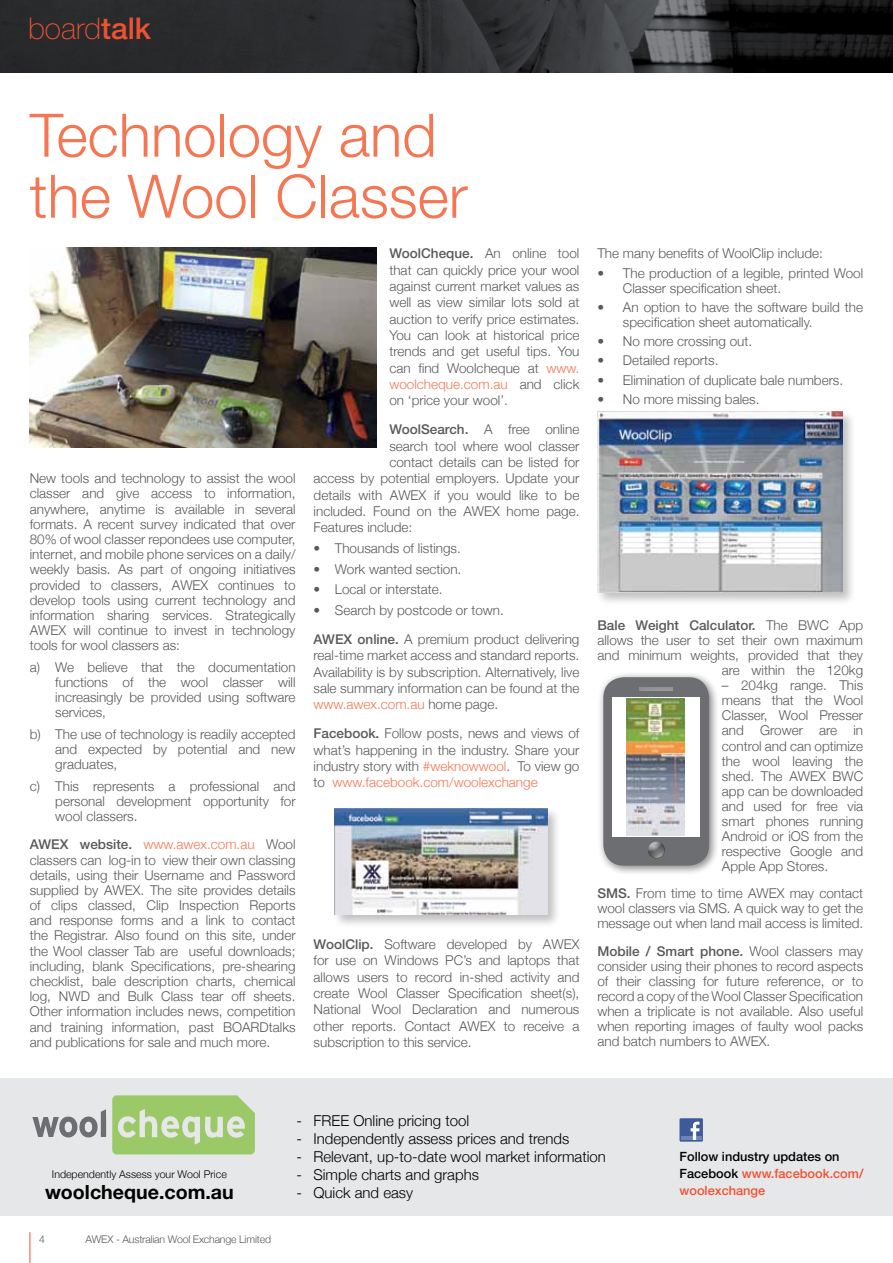
<style>
.page{position:relative;width:893px;height:1263px;background:#fff}
.page>*{position:absolute;margin:0;border:0;box-sizing:border-box;transform-origin:0 0}
.t1{font:300 60px/61.1px "Helvetica Neue";color:#f47653}
.t2{font:100 30px "Helvetica Neue LT Pro";color:#f05133}
.t3{font:700 19.65px "Helvetica Neue LT Pro";color:#000}
.t4{font:300 15px "Helvetica Neue";color:#000}
.t5{font:300 13.5px/15.1px "Helvetica Neue";color:#58595b;text-align:justify}
.t6{font:500 13.5px "Helvetica Neue LT Pro";color:#58595b}
.t7{font:500 12.75px/17.1px "Helvetica Neue LT Pro";color:#000}
.t8{font:300 10.65px "Helvetica Neue";color:#000}
.t9{font:300 10.5px "Helvetica Neue";letter-spacing:-.015em;color:#58595b}
.s1{font-weight:500}
.s2{font-family:"Helvetica Neue LT Pro";font-weight:500}
.s3{color:#f47653}
.s4{font-family:"Helvetica Neue";font-weight:300}
.s5{color:#f05133}
</style>
<div class="page">
<svg style="left:0;top:0;width:893px;height:72px;background:#2b2c2e"></svg>
<hr style="left:30px;top:1232px;width:1px;height:31px;background:#f05133">
<div style="left:333px;top:806px;width:229px;height:123px;background:#000;opacity:.25"></div>
<img style="left:335px;top:808px;width:212px;height:106px">
<div style="left:595px;top:409px;width:261px;height:197px;background:#000;opacity:.25"></div>
<img style="left:597px;top:411px;width:245px;height:181px">
<div style="left:0;top:1078px;width:893px;height:137px;background:#e6e7e8"></div>
<svg style="left:32px;top:1109px;width:74px;height:28px"></svg>
<svg style="left:112px;top:1095px;width:143px;height:59px"></svg>
<div style="left:679px;top:1118px;width:24px;height:24px;background:#3d5a9a"></div>
<hr style="left:681px;top:1136px;width:20px;height:4px;background:#6d85b3">
<svg style="left:691px;top:1122px;width:8px;height:18px"></svg>
<div style="left:598px;top:672px;width:122px;height:205px;background:#000;opacity:.3"></div>
<div style="left:603px;top:677px;width:106px;height:189px;background:#6d6e71;border-radius:21px"></div>
<div style="left:612px;top:697px;width:88px;height:140px;background:#fff"></div>
<div style="left:646px;top:839px;width:19px;height:15px;background:#fff;opacity:.75"></div>
<div style="left:646px;top:842px;width:19px;height:17px;background:#000;opacity:.25"></div>
<div style="left:637px;top:684px;width:37px;height:8px;background:#000;opacity:.45"></div>
<img style="left:626px;top:698px;width:58px;height:137px">
<img style="left:30px;top:247px;width:347px;height:200px">
<h2 class="t2" style="left:28px;top:11px;width:124px">board<span class="s1">talk</span></h2>
<h1 class="t1" style="left:30px;top:104px;width:439px">Technology and the Wool Classer</h1>
<p class="t5" style="left:30px;top:471px;width:267px">New tools and technology to assist the wool classer and give access to information, anywhere, anytime is available in several formats. A recent survey indicated that over 80% of wool classer repondees use computer, internet, and mobile phone services on a daily/ weekly basis. As part of ongoing initiatives provided to classers, AWEX continues to develop tools using current technology and information sharing services. Strategically AWEX will continue to invest in technology tools for wool classers as:</p>
<p class="t5" style="left:55px;top:659px;width:242px;text-indent:-26px">a) We believe that the documentation functions of the wool classer will increasingly be provided using software services,</p>
<p class="t5" style="left:55px;top:726px;width:242px;text-indent:-26px">b) The use of technology is readily accepted and expected by potential and new graduates,</p>
<p class="t5" style="left:55px;top:778px;width:242px;text-indent:-26px">c) This represents a professional and personal development opportunity for wool classers.</p>
<p class="t5" style="left:30px;top:837px;width:267px"><span class="s2">AWEX website.</span> <span class="s3">www.awex.com.au</span> Wool classers can log-in to view their own classing details, using their Username and Password supplied by AWEX. The site provides details of clips classed, Clip Inspection Reports and response forms and a link to contact the Registrar. Also found on this site, under the Wool classer Tab are useful downloads; including, blank Specifications, pre-shearing checklist, bale description charts, chemical log, NWD and Bulk Class tear off sheets.<br>Other information includes news, competition and training information, past BOARDtalks and publications for sale and much more.</p>
<p class="t5" style="left:389px;top:245px;width:191px;line-height:16.4px"><span class="s2">WoolCheque.</span> An online tool that can quickly price your wool against current market values as well as view similar lots sold at auction to verify price estimates.<br>You can look at historical price trends and get useful tips. You can find Woolcheque at <span class="s3">www. woolcheque.com.au</span> and click on ‘price your wool’.</p>
<p class="t6" style="left:389px;top:421px;width:191px">WoolSearch. <span class="s4">A free online</span></p>
<p class="t5" style="left:389px;top:438px;width:191px">search tool where wool classer</p>
<p class="t5" style="left:389px;top:454px;width:191px">contact details can be listed for</p>
<p class="t5" style="left:314px;top:471px;width:267px">access by potential employers. Update your</p>
<p class="t5" style="left:314px;top:487px;width:267px">details with AWEX if you would like to be</p>
<p class="t5" style="left:314px;top:503px;width:267px">included. Found on the AWEX home page.</p>
<p class="t5" style="left:314px;top:520px;width:100px">Features include:</p>
<p class="t5" style="left:314px;top:540px;width:149px">• Thousands of listings.</p>
<p class="t5" style="left:314px;top:561px;width:149px">• Work wanted section.</p>
<p class="t5" style="left:314px;top:581px;width:131px">• Local or interstate.</p>
<p class="t5" style="left:314px;top:595px;width:267px;line-height:29.1px">• Search by postcode or town.<br><span class="s2">AWEX online.</span> A premium product delivering</p>
<p class="t5" style="left:314px;top:647px;width:267px;line-height:16.4px">real-time market access and standard reports.<br>Availability is by subscription. Alternatively, live sale summary information can be found at the <span class="s3">www.awex.com.au</span> home page.</p>
<p class="t5" style="left:314px;top:725px;width:267px;line-height:16.4px"><span class="s2">Facebook.</span> Follow posts, news and views of what’s happening in the industry. Share your industry story with <span class="s3">#weknowwool</span>. To view go to <span class="s3">www.facebook.com/woolexchange</span></p>
<p class="t5" style="left:314px;top:935px;width:267px;line-height:16.4px"><span class="s2">WoolClip.</span> Software developed by AWEX for use on Windows PC’s and laptops that allows users to record in-shed activity and create Wool Classer Specification sheet(s), National Wool Declaration and numerous other reports. Contact AWEX to receive a subscription to this service.</p>
<p class="t5" style="left:597px;top:246px;width:227px">The many benefits of WoolClip include:</p>
<p class="t5" style="left:623px;top:265px;width:242px;text-indent:-26px">• The production of a legible, printed Wool<br>Classer specification sheet.</p>
<p class="t5" style="left:623px;top:299px;width:242px;text-indent:-26px">• An option to have the software build the specification sheet automatically.</p>
<p class="t5" style="left:597px;top:333px;width:156px">• No more crossing out.</p>
<p class="t5" style="left:597px;top:353px;width:123px">• Detailed reports.</p>
<p class="t5" style="left:597px;top:372px;width:247px">• Elimination of duplicate bale numbers.</p>
<p class="t5" style="left:597px;top:391px;width:164px">• No more missing bales.</p>
<p class="t6" style="left:597px;top:617px;width:267px">Bale Weight Calculator. <span class="s4">The BWC App</span></p>
<p class="t5" style="left:597px;top:633px;width:267px;text-align:right">allows the user to set their own maximum and minimum weights, provided that they are within the 120kg</p>
<p class="t5" style="left:722px;top:678px;width:143px">– 204kg range. This means that the Wool Classer, Wool Presser and Grower are in control and can optimize the wool leaving the shed. The AWEX BWC app can be downloaded and used for free via smart phones running Android or iOS from the respective Google and Apple App Stores.</p>
<p class="t5" style="left:597px;top:886px;width:267px"><span class="s2">SMS.</span> From time to time AWEX may contact wool classers via SMS. A quick way to get the message out when land mail access is limited.</p>
<p class="t6" style="left:597px;top:943px;width:267px">Mobile / Smart phone. <span class="s4">Wool classers may</span></p>
<p class="t5" style="left:597px;top:958px;width:267px">consider using their phones to record aspects of their classing for future reference, or to record a copy of the Wool Classer Specification when a triplicate is not available. Also useful when reporting images of faulty wool packs and batch numbers to AWEX.</p>
<p class="t8" style="left:52px;top:1168px;width:176px">Independently Assess your Wool Price</p>
<h3 class="t3" style="left:45px;top:1180px;width:190px">woolcheque.com.au</h3>
<p class="t9" style="left:39px;top:1233px;width:7px">4</p>
<p class="t9" style="left:86px;top:1233px;width:187px">AWEX - Australian Wool Exchange Limited</p>
<p class="t4" style="left:297px;top:1111px;width:174px">- FREE Online pricing tool</p>
<p class="t4" style="left:297px;top:1129px;width:274px">- Independently assess prices and trends</p>
<p class="t4" style="left:297px;top:1147px;width:311px">- Relevant, up-to-date wool market information</p>
<p class="t4" style="left:297px;top:1165px;width:184px">- Simple charts and graphs</p>
<p class="t4" style="left:297px;top:1183px;width:118px">- Quick and easy</p>
<p class="t7" style="left:679px;top:1147px;width:185px">Follow industry updates on<br>Facebook <span class="s5">www.facebook.com/ woolexchange</span></p>
</div>
